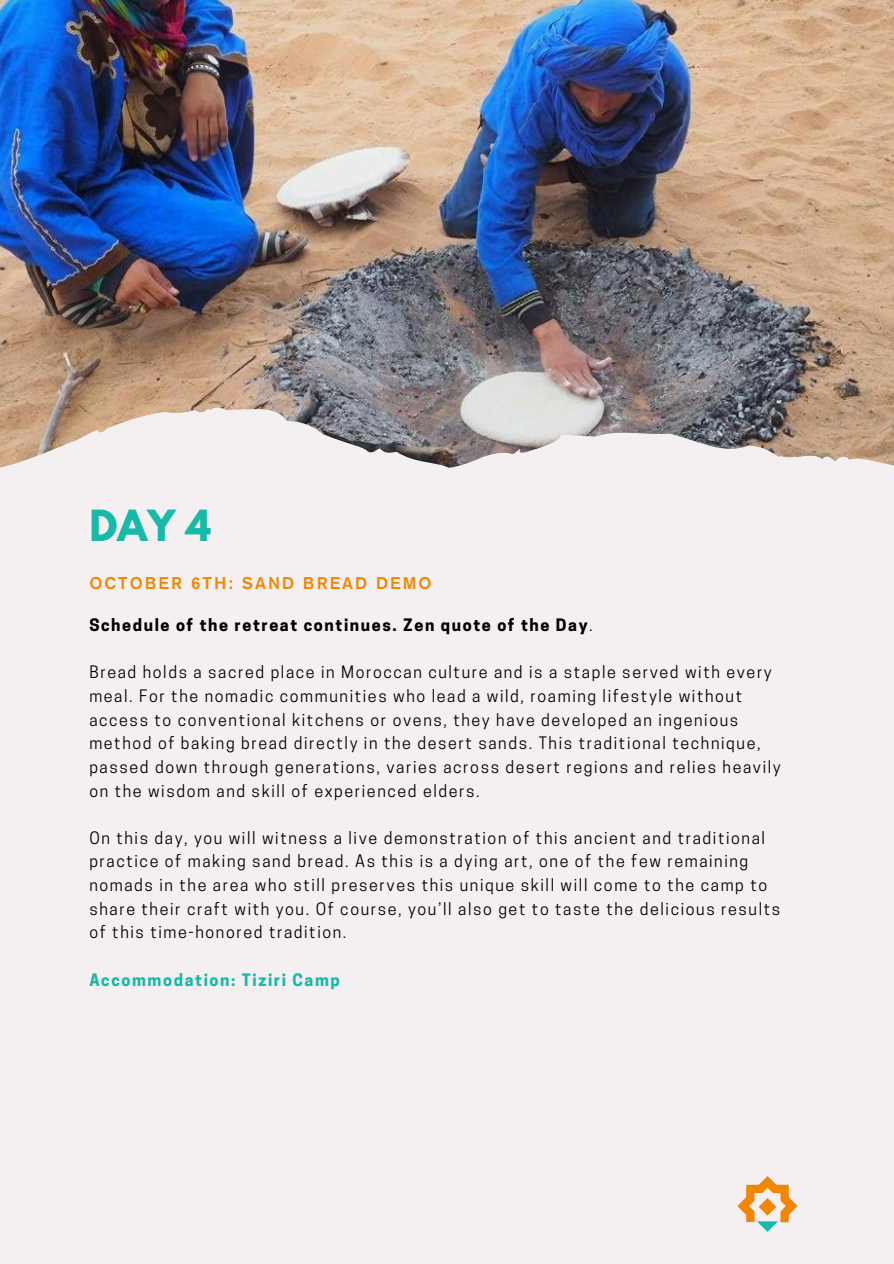
<style>
.page{position:relative;width:894px;height:1264px;background:#fff}
.page>*{position:absolute;margin:0;border:0;box-sizing:border-box;transform-origin:0 0}
.t1{font:700 38.1px "League Spartan";color:#17b9a9}
.t2{font:500 16.95px "Akzidenz Grotesk Pro";letter-spacing:.12em;color:#f18600}
.t3{font:16.05px/23.7px "Cooper Hewitt";letter-spacing:.1em;color:#000}
.t4{font:700 16.05px "Cooper Hewitt";letter-spacing:.1em;color:#000}
.t5{font:700 16.05px "Cooper Hewitt";letter-spacing:.1em;color:#17b9a9}
.s1{font-weight:400}
</style>
<div class="page">
<div style="left:0;top:0;width:893px;height:1263px;background:#f4f0f1"></div>
<img style="left:737px;top:1176px;width:61px;height:56px">
<img style="left:0;top:0;width:893px;height:468px">
<h1 class="t1" style="left:89px;top:506px;width:123px">DAY 4</h1>
<h2 class="t2" style="left:89px;top:576px;width:344px">OCTOBER 6TH: SAND BREAD DEMO</h2>
<p class="t4" style="left:89px;top:619px;width:504px">Schedule of the retreat continues. Zen quote of the Day<span class="s1">.</span></p>
<p class="t3" style="left:89px;top:662px;width:692px">Bread holds a sacred place in Moroccan culture and is a staple served with every meal. For the nomadic communities who lead a wild, roaming lifestyle without access to conventional kitchens or ovens, they have developed an ingenious method of baking bread directly in the desert sands. This traditional technique, passed down through generations, varies across desert regions and relies heavily on the wisdom and skill of experienced elders.</p>
<p class="t3" style="left:89px;top:828px;width:692px">On this day, you will witness a live demonstration of this ancient and traditional practice of making sand bread. As this is a dying art, one of the few remaining nomads in the area who still preserves this unique skill will come to the camp to share their craft with you. Of course, you’ll also get to taste the delicious results of this time-honored tradition.</p>
<p class="t5" style="left:89px;top:973px;width:252px">Accommodation: Tiziri Camp</p>
</div>
